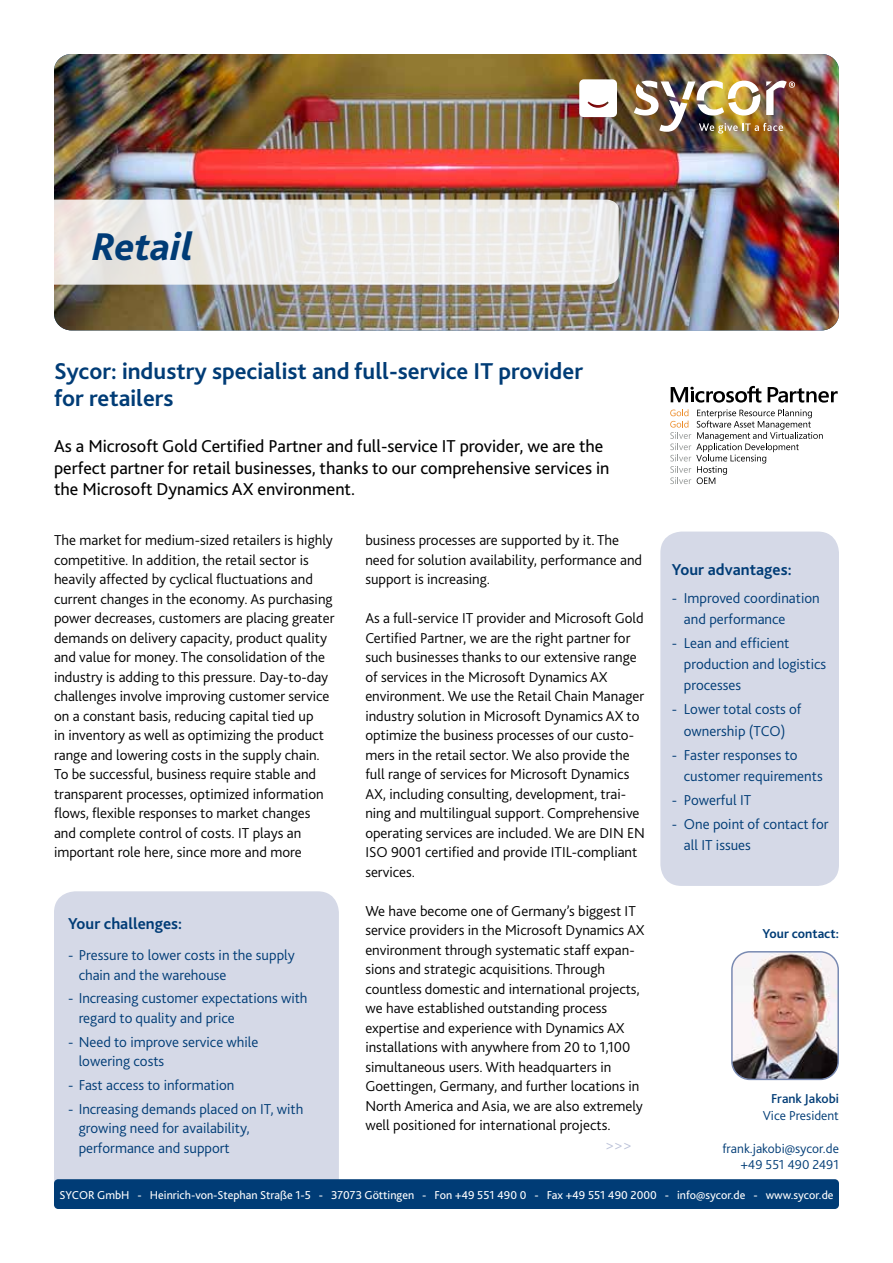
<style>
.page{position:relative;width:893px;height:1263px;background:#fff}
.page>*{position:absolute;margin:0;border:0;box-sizing:border-box;transform-origin:0 0}
.t1{font:italic 800 40.5px "Bliss 2";color:#003c76}
.t2{font:700 24px/27px "Bliss 2";color:#003c76}
.t3{font:18px/21.6px "Bliss 2";color:#000}
.t4{font:700 16.5px "Bliss 2";color:#003c76}
.t5{font:300 15px/19.5px "Bliss 2";color:#000}
.t6{font:300 15px/21px "Bliss 2";color:#003c76}
.t7{font:300 15px "Bliss 2";color:#bac1d8}
.t8{font:300 13.5px/16.5px "Bliss 2";color:#003c76;text-align:right}
.t9{font:700 13.5px "Bliss 2";color:#003c76}
.t10{font:500 13.5px "Bliss 2";color:#003c76}
.t11{font:12px "Bliss 2";color:#fff}
</style>
<div class="page">
<div style="left:660px;top:531px;width:179px;height:355px;background:#d5d9e7;border-radius:21px"></div>
<div style="left:54px;top:891px;width:285px;height:318px;background:#d5d9e7;border-radius:21px"></div>
<img style="left:54px;top:54px;width:785px;height:276px">
<svg style="left:54px;top:200px;width:565px;height:85px;fill:#eceae7"></svg>
<img style="left:634px;top:81px;width:161px;height:53px">
<svg style="left:579px;top:79px;width:38px;height:38px"></svg>
<svg style="left:670px;top:409px;width:153px;height:75px"></svg>
<svg style="left:671px;top:386px;width:90px;height:17px"></svg>
<svg style="left:768px;top:387px;width:70px;height:16px"></svg>
<div style="left:54px;top:1179px;width:785px;height:30px;background:#003c76;border-radius:4px"></div>
<img style="left:734px;top:954px;width:104px;height:125px">
<div style="left:731px;top:951px;width:108px;height:129px;border:2px solid #798ab2;border-radius:18px"></div>
<h1 class="t1" style="left:92px;top:221px;width:103px">Retail</h1>
<h2 class="t2" style="left:54px;top:357px;width:531px">Sycor: industry specialist and full-service IT provider for retailers</h2>
<p class="t3" style="left:54px;top:435px;width:557px">As a Microsoft Gold Certified Partner and full-service IT provider, we are the perfect partner for retail businesses, thanks to our comprehensive services in the Microsoft Dynamics AX environment.</p>
<p class="t5" style="left:54px;top:530px;width:282px">The market for medium-sized retailers is highly competitive. In addition, the retail sector is heavily affected by cyclical fluctuations and current changes in the economy. As purchasing power decreases, customers are placing greater demands on delivery capacity, product quality and value for money. The consolidation of the industry is adding to this pressure. Day-to-day challenges involve improving customer service on a constant basis, reducing capital tied up<br>in inventory as well as optimizing the product range and lowering costs in the supply chain.<br>To be successful, business require stable and transparent processes, optimized information flows, flexible responses to market changes and complete control of costs. IT plays an important role here, since more and more</p>
<p class="t5" style="left:365px;top:530px;width:278px">business processes are supported by it. The need for solution availability, performance and support is increasing.</p>
<p class="t5" style="left:365px;top:608px;width:281px">As a full-service IT provider and Microsoft Gold Certified Partner, we are the right partner for such businesses thanks to our extensive range of services in the Microsoft Dynamics AX environment. We use the Retail Chain Manager industry solution in Microsoft Dynamics AX to optimize the business processes of our custo&shy;mers in the retail sector. We also provide the full range of services for Microsoft Dynamics AX, including consulting, development, trai&shy;ning and multilingual support. Comprehensive operating services are included. We are DIN EN ISO 9001 certified and provide ITIL-compliant services.</p>
<p class="t5" style="left:365px;top:900px;width:281px">We have become one of Germany’s biggest IT service providers in the Microsoft Dynamics AX environment through systematic staff expan&shy;sions and strategic acquisitions. Through countless domestic and international projects, we have established outstanding process expertise and experience with Dynamics AX installations with anywhere from 20 to 1,100 simultaneous users. With headquarters in Goettingen, Germany, and further locations in North America and Asia, we are also extremely well positioned for international projects.</p>
<p class="t7" style="left:605px;top:1135px;width:28px">&gt;&gt;&gt;</p>
<p class="t4" style="left:68px;top:913px;width:116px">Your challenges:</p>
<p class="t6" style="left:79px;top:945px;width:218px;line-height:19.5px;text-indent:-11px">- Pressure to lower costs in the supply chain and the warehouse</p>
<p class="t6" style="left:79px;top:988px;width:230px;line-height:19.5px;text-indent:-11px">- Increasing customer expectations with regard to quality and price</p>
<p class="t6" style="left:79px;top:1031px;width:181px;line-height:19.5px;text-indent:-11px">- Need to improve service while lowering costs</p>
<p class="t6" style="left:68px;top:1074px;width:168px">- Fast access to information</p>
<p class="t6" style="left:79px;top:1098px;width:226px;line-height:19.5px;text-indent:-11px">- Increasing demands placed on IT, with growing need for availability, performance and support</p>
<p class="t4" style="left:672px;top:559px;width:121px">Your advantages:</p>
<p class="t6" style="left:684px;top:588px;width:137px;text-indent:-12px">- Improved coordination and performance</p>
<p class="t6" style="left:684px;top:633px;width:144px;text-indent:-12px">- Lean and efficient production and logistics processes</p>
<p class="t6" style="left:672px;top:699px;width:131px;text-align:center">- Lower total costs of ownership (TCO)</p>
<p class="t6" style="left:684px;top:744px;width:140px;text-indent:-12px">- Faster responses to customer requirements</p>
<p class="t6" style="left:672px;top:789px;width:81px">- Powerful IT</p>
<p class="t6" style="left:684px;top:813px;width:146px;text-indent:-12px">- One point of contact for all IT issues</p>
<p class="t9" style="left:762px;top:925px;width:78px">Your contact:</p>
<p class="t10" style="left:771px;top:1090px;width:69px">Frank Jakobi</p>
<p class="t8" style="left:763px;top:1107px;width:78px">Vice President</p>
<p class="t8" style="left:722px;top:1140px;width:118px">frank.jakobi@sycor.de +49 551 490 2491</p>
<p class="t11" style="left:59px;top:1187px;width:776px">SYCOR GmbH - Heinrich-von-Stephan Straße 1-5 - 37073 Göttingen - Fon +49 551 490 0 - Fax +49 551 490 2000 - info@sycor.de - www.sycor.de</p>
</div>
